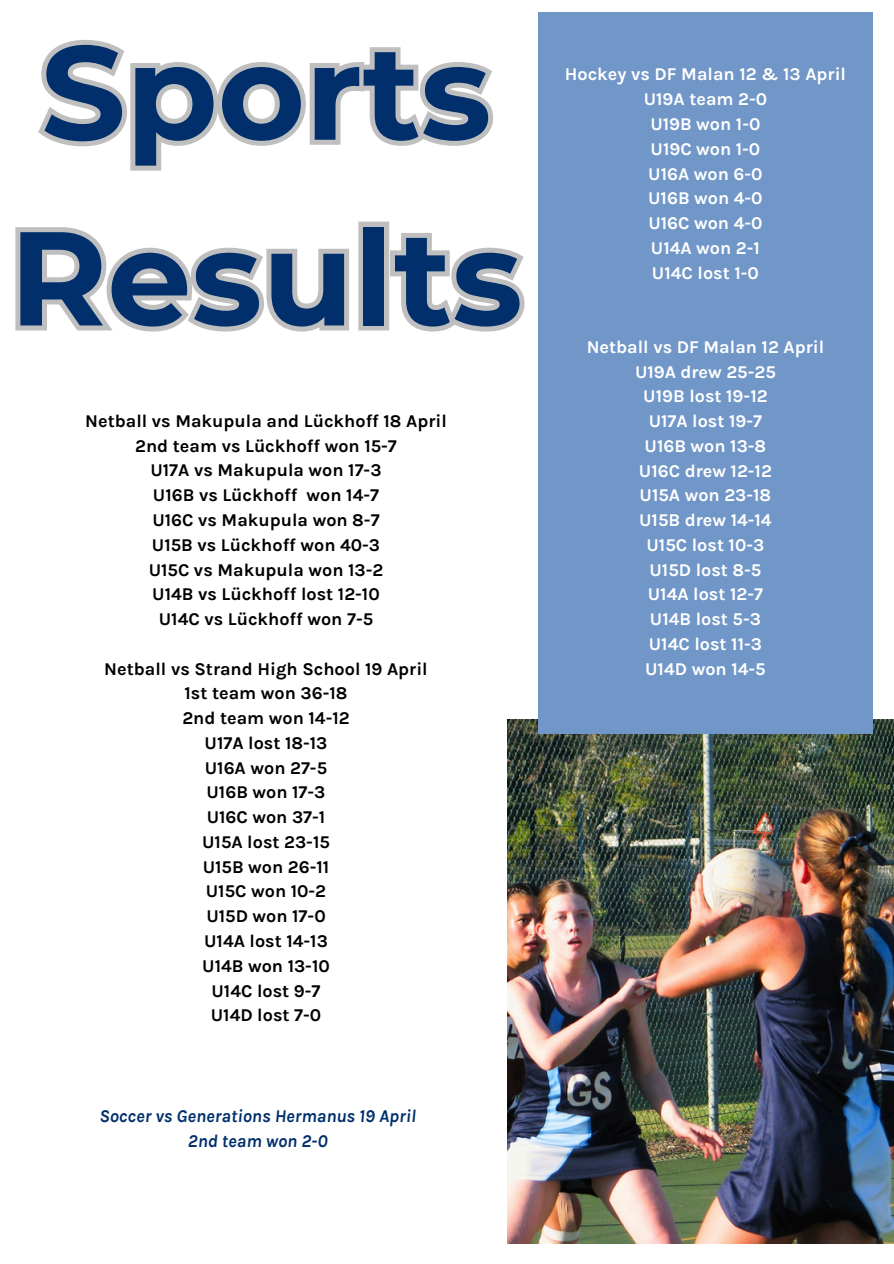
<style>
.page{position:relative;width:894px;height:1264px;background:#fff}
.page>*{position:absolute;margin:0;border:0;box-sizing:border-box;transform-origin:0 0}
.t1{font:700 133.2px/185.7px "Montserrat";color:#002f6c}
.t2{font:700 18px "Karla";color:#000}
.t3{font:700 18px "Karla";color:#fff}
.t4{font:italic 700 18px "Karla";color:#002f6c}
</style>
<div class="page">
<img style="left:507px;top:719px;width:386px;height:523px">
<div style="left:538px;top:12px;width:334px;height:721px;background:#7196c8"></div>
<svg style="left:38px;top:40px;width:455px;height:131px"></svg>
<svg style="left:15px;top:221px;width:510px;height:111px"></svg>
<p class="t1" style="left:9px;top:-1px;width:514px">Sports<br>Results</p>
<p class="t2" style="left:85px;top:410px;width:363px">Netball vs Makupula and Lückhoff 18 April</p>
<p class="t2" style="left:135px;top:435px;width:263px">2nd team vs Lückhoff won 15-7</p>
<p class="t2" style="left:150px;top:460px;width:232px">U17A vs Makupula won 17-3</p>
<p class="t2" style="left:153px;top:485px;width:227px">U16B vs Lückhoff won 14-7</p>
<p class="t2" style="left:152px;top:509px;width:229px">U16C vs Makupula won 8-7</p>
<p class="t2" style="left:152px;top:534px;width:230px">U15B vs Lückhoff won 40-3</p>
<p class="t2" style="left:149px;top:559px;width:236px">U15C vs Makupula won 13-2</p>
<p class="t2" style="left:152px;top:584px;width:229px">U14B vs Lückhoff lost 12-10</p>
<p class="t2" style="left:159px;top:608px;width:216px">U14C vs Lückhoff won 7-5</p>
<p class="t2" style="left:104px;top:658px;width:325px">Netball vs Strand High School 19 April</p>
<p class="t2" style="left:184px;top:683px;width:164px">1st team won 36-18</p>
<p class="t2" style="left:182px;top:707px;width:169px">2nd team won 14-12</p>
<p class="t2" style="left:204px;top:732px;width:124px">U17A lost 18-13</p>
<p class="t2" style="left:205px;top:757px;width:124px">U16A won 27-5</p>
<p class="t2" style="left:206px;top:782px;width:120px">U16B won 17-3</p>
<p class="t2" style="left:207px;top:806px;width:120px">U16C won 37-1</p>
<p class="t2" style="left:202px;top:831px;width:129px">U15A lost 23-15</p>
<p class="t2" style="left:203px;top:856px;width:128px">U15B won 26-11</p>
<p class="t2" style="left:206px;top:881px;width:122px">U15C won 10-2</p>
<p class="t2" style="left:206px;top:905px;width:121px">U15D won 17-0</p>
<p class="t2" style="left:204px;top:930px;width:125px">U14A lost 14-13</p>
<p class="t2" style="left:202px;top:955px;width:129px">U14B won 13-10</p>
<p class="t2" style="left:211px;top:980px;width:110px">U14C lost 9-7</p>
<p class="t2" style="left:211px;top:1004px;width:112px">U14D lost 7-0</p>
<p class="t4" style="left:99px;top:1105px;width:318px">Soccer vs Generations Hermanus 19 April</p>
<p class="t4" style="left:188px;top:1130px;width:141px">2nd team won 2-0</p>
<p class="t3" style="left:564px;top:64px;width:283px">Hockey vs DF Malan 12 &amp; 13 April</p>
<p class="t3" style="left:643px;top:89px;width:125px">U19A team 2-0</p>
<p class="t3" style="left:650px;top:113px;width:111px">U19B won 1-0</p>
<p class="t3" style="left:650px;top:138px;width:111px">U19C won 1-0</p>
<p class="t3" style="left:648px;top:163px;width:116px">U16A won 6-0</p>
<p class="t3" style="left:648px;top:188px;width:116px">U16B won 4-0</p>
<p class="t3" style="left:648px;top:212px;width:116px">U16C won 4-0</p>
<p class="t3" style="left:650px;top:237px;width:110px">U14A won 2-1</p>
<p class="t3" style="left:651px;top:262px;width:108px">U14C lost 1-0</p>
<p class="t3" style="left:586px;top:336px;width:239px">Netball vs DF Malan 12 April</p>
<p class="t3" style="left:635px;top:361px;width:142px">U19A drew 25-25</p>
<p class="t3" style="left:643px;top:386px;width:126px">U19B lost 19-12</p>
<p class="t3" style="left:648px;top:410px;width:115px">U17A lost 19-7</p>
<p class="t3" style="left:644px;top:435px;width:123px">U16B won 13-8</p>
<p class="t3" style="left:638px;top:460px;width:134px">U16C drew 12-12</p>
<p class="t3" style="left:639px;top:485px;width:133px">U15A won 23-18</p>
<p class="t3" style="left:639px;top:509px;width:134px">U15B drew 14-14</p>
<p class="t3" style="left:646px;top:534px;width:119px">U15C lost 10-3</p>
<p class="t3" style="left:649px;top:559px;width:113px">U15D lost 8-5</p>
<p class="t3" style="left:647px;top:584px;width:117px">U14A lost 12-7</p>
<p class="t3" style="left:649px;top:608px;width:112px">U14B lost 5-3</p>
<p class="t3" style="left:648px;top:633px;width:115px">U14C lost 11-3</p>
<p class="t3" style="left:645px;top:658px;width:122px">U14D won 14-5</p>
</div>
